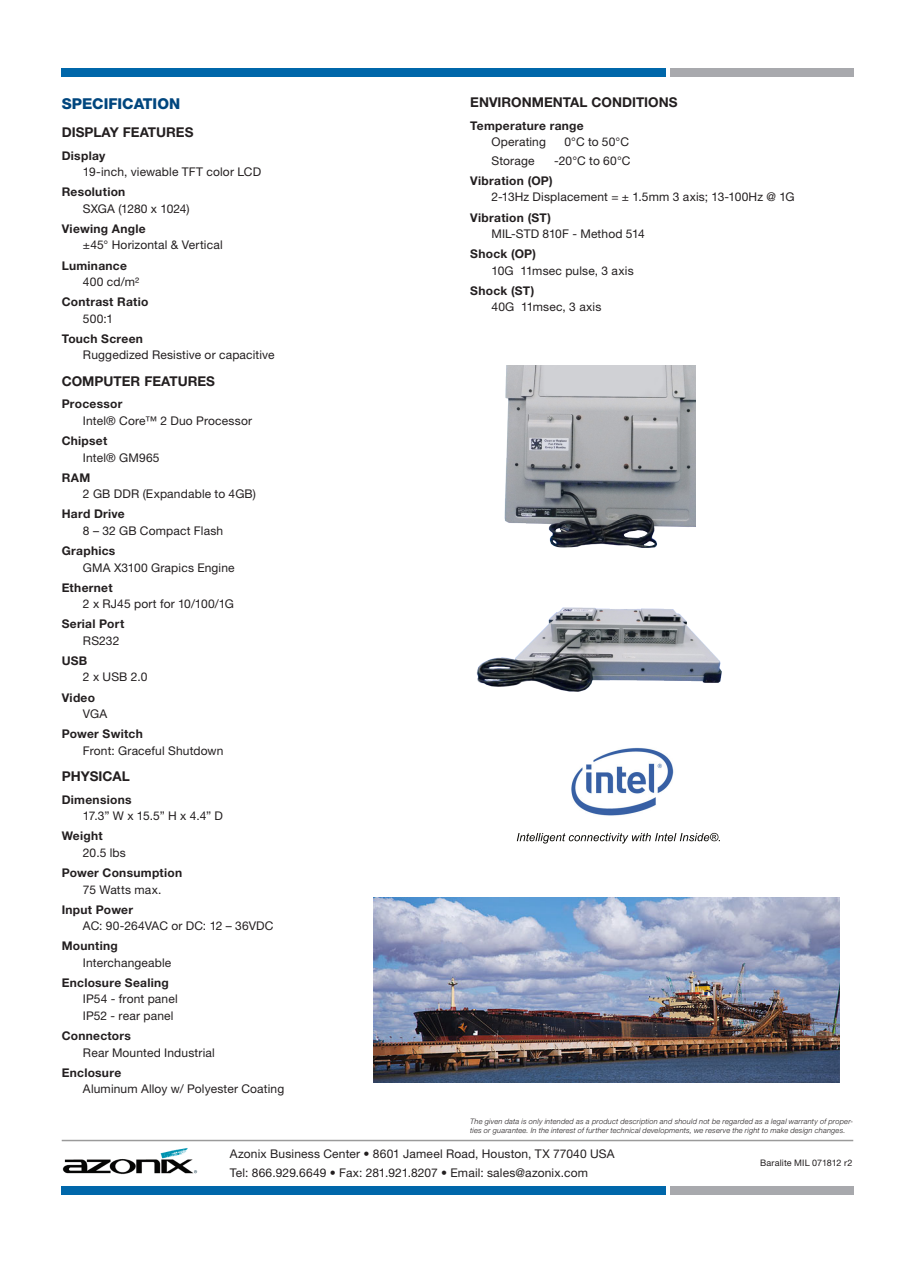
<style>
.page{position:relative;width:915px;height:1263px;background:#fff}
.page>*{position:absolute;margin:0;border:0;box-sizing:border-box;transform-origin:0 0}
.Specification{font:800 15px "Helvetica Neue LT Pro";color:#00467e}
.Spec_Headers{font:700 13.5px "Helvetica Neue LT Pro";color:#231f20}
.Spec_value{font:12px/18.6px "Helvetica Neue LT Pro";letter-spacing:.015em;color:#231f20}
.Spec_parameter{font:700 12px "Helvetica Neue LT Pro";letter-spacing:.025em;color:#231f20}
.Spec_value-2{font:12px "Helvetica Neue LT Pro";letter-spacing:-.01em;color:#231f20}
.Footer_doc_number{font:9px "Helvetica Neue LT Pro";letter-spacing:.015em;color:#231f20}
.t1{font:italic 300 7.5px/9px "Helvetica Neue LT Pro";letter-spacing:.025em;color:#231f20}
</style>
<div class="page">
<div style="left:62px;top:68px;width:603px;height:9px;background:#0067aa"></div>
<div style="left:670px;top:68px;width:183px;height:9px;background:#a8a9ad"></div>
<hr style="left:62px;top:1140px;width:791px;height:1px;background:#000">
<div style="left:62px;top:1186px;width:603px;height:9px;background:#0067aa"></div>
<div style="left:670px;top:1186px;width:183px;height:9px;background:#a8a9ad"></div>
<img style="left:62px;top:1148px;width:135px;height:27px">
<img style="left:517px;top:747px;width:203px;height:97px">
<img style="left:516px;top:833px;width:151px;height:8px">
<img style="left:673px;top:833px;width:45px;height:8px">
<img style="left:504px;top:366px;width:191px;height:182px">
<img style="left:476px;top:607px;width:246px;height:85px">
<img style="left:373px;top:897px;width:466px;height:185px">
<p class="Specification" style="left:62px;top:94px;width:120px">SPECIFICATION</p>
<p class="Spec_Headers" style="left:62px;top:124px;width:133px">DISPLAY FEATURES</p>
<p class="Spec_parameter" style="left:62px;top:148px;width:45px">Display</p>
<p class="Spec_value" style="left:83px;top:162px;width:180px">19-inch, viewable TFT color LCD</p>
<p class="Spec_parameter" style="left:62px;top:184px;width:65px">Resolution</p>
<p class="Spec_value-2" style="left:83px;top:201px;width:108px">SXGA (1280 x 1024)</p>
<p class="Spec_parameter" style="left:62px;top:221px;width:85px">Viewing Angle</p>
<p class="Spec_value" style="left:83px;top:236px;width:141px">±45° Horizontal &amp; Vertical</p>
<p class="Spec_parameter" style="left:62px;top:258px;width:67px">Luminance</p>
<p class="Spec_value" style="left:83px;top:272px;width:58px">400 cd/m²</p>
<p class="Spec_parameter" style="left:62px;top:294px;width:88px">Contrast Ratio</p>
<p class="Spec_value" style="left:83px;top:309px;width:32px">500:1</p>
<p class="Spec_parameter" style="left:62px;top:331px;width:83px">Touch Screen</p>
<p class="Spec_value" style="left:83px;top:345px;width:193px">Ruggedized Resistive or capacitive</p>
<p class="Spec_Headers" style="left:62px;top:373px;width:155px">COMPUTER FEATURES</p>
<p class="Spec_parameter" style="left:62px;top:397px;width:62px">Processor</p>
<p class="Spec_value" style="left:83px;top:411px;width:170px">Intel® Core™ 2 Duo Processor</p>
<p class="Spec_parameter" style="left:62px;top:433px;width:47px">Chipset</p>
<p class="Spec_value" style="left:83px;top:448px;width:78px">Intel® GM965</p>
<p class="Spec_parameter" style="left:62px;top:470px;width:30px">RAM</p>
<p class="Spec_value" style="left:83px;top:484px;width:174px">2 GB DDR (Expandable to 4GB)</p>
<p class="Spec_parameter" style="left:62px;top:506px;width:65px">Hard Drive</p>
<p class="Spec_value" style="left:83px;top:521px;width:142px">8 – 32 GB Compact Flash</p>
<p class="Spec_parameter" style="left:62px;top:543px;width:55px">Graphics</p>
<p class="Spec_value" style="left:83px;top:558px;width:153px">GMA X3100 Grapics Engine</p>
<p class="Spec_parameter" style="left:62px;top:580px;width:52px">Ethernet</p>
<p class="Spec_value" style="left:83px;top:594px;width:152px">2 x RJ45 port for 10/100/1G</p>
<p class="Spec_parameter" style="left:62px;top:616px;width:64px">Serial Port</p>
<p class="Spec_value" style="left:83px;top:631px;width:38px">RS232</p>
<p class="Spec_parameter" style="left:62px;top:653px;width:27px">USB</p>
<p class="Spec_value" style="left:83px;top:667px;width:66px">2 x USB 2.0</p>
<p class="Spec_parameter" style="left:62px;top:690px;width:35px">Video</p>
<p class="Spec_value" style="left:83px;top:704px;width:26px">VGA</p>
<p class="Spec_parameter" style="left:62px;top:726px;width:83px">Power Switch</p>
<p class="Spec_value" style="left:83px;top:741px;width:142px">Front: Graceful Shutdown</p>
<p class="Spec_Headers" style="left:62px;top:768px;width:70px">PHYSICAL</p>
<p class="Spec_parameter" style="left:62px;top:792px;width:71px">Dimensions</p>
<p class="Spec_value" style="left:83px;top:806px;width:141px">17.3” W x 15.5” H x 4.4” D</p>
<p class="Spec_parameter" style="left:62px;top:828px;width:42px">Weight</p>
<p class="Spec_value" style="left:83px;top:843px;width:44px">20.5 lbs</p>
<p class="Spec_parameter" style="left:62px;top:865px;width:122px">Power Consumption</p>
<p class="Spec_value" style="left:83px;top:880px;width:80px">75 Watts max.</p>
<p class="Spec_parameter" style="left:62px;top:902px;width:73px">Input Power</p>
<p class="Spec_value" style="left:83px;top:916px;width:192px">AC: 90-264VAC or DC: 12 – 36VDC</p>
<p class="Spec_parameter" style="left:62px;top:938px;width:58px">Mounting</p>
<p class="Spec_value" style="left:83px;top:953px;width:90px">Interchangeable</p>
<p class="Spec_parameter" style="left:62px;top:975px;width:108px">Enclosure Sealing</p>
<p class="Spec_value" style="left:83px;top:990px;width:96px;line-height:16.5px">IP54 - front panel<br>IP52 - rear panel</p>
<p class="Spec_parameter" style="left:62px;top:1028px;width:71px">Connectors</p>
<p class="Spec_value" style="left:83px;top:1043px;width:133px">Rear Mounted Industrial</p>
<p class="Spec_parameter" style="left:62px;top:1065px;width:61px">Enclosure</p>
<p class="Spec_value" style="left:83px;top:1079px;width:203px">Aluminum Alloy w/ Polyester Coating</p>
<p class="Spec_Headers" style="left:470px;top:94px;width:209px">ENVIRONMENTAL CONDITIONS</p>
<p class="Spec_parameter" style="left:470px;top:118px;width:115px">Temperature range</p>
<p class="Spec_value" style="left:491px;top:132px;width:56px">Operating</p>
<p class="Spec_value" style="left:564px;top:132px;width:66px">0°C to 50°C</p>
<p class="Spec_value" style="left:491px;top:151px;width:45px">Storage</p>
<p class="Spec_value" style="left:554px;top:151px;width:78px">-20°C to 60°C</p>
<p class="Spec_parameter" style="left:470px;top:173px;width:84px">Vibration (OP)</p>
<p class="Spec_value" style="left:491px;top:188px;width:304px">2-13Hz Displacement = ± 1.5mm 3 axis; 13-100Hz @ 1G</p>
<p class="Spec_parameter" style="left:470px;top:210px;width:82px">Vibration (ST)</p>
<p class="Spec_value" style="left:491px;top:224px;width:155px">MIL-STD 810F - Method 514</p>
<p class="Spec_parameter" style="left:470px;top:246px;width:67px">Shock (OP)</p>
<p class="Spec_value" style="left:491px;top:261px;width:144px">10G 11msec pulse, 3 axis</p>
<p class="Spec_parameter" style="left:470px;top:283px;width:65px">Shock (ST)</p>
<p class="Spec_value" style="left:491px;top:297px;width:111px">40G 11msec, 3 axis</p>
<p class="t1" style="left:470px;top:1116px;width:384px">The given data is only intended as a product description and should not be regarded as a legal warranty of proper&shy;ties or guarantee. In the interest of further technical developments, we reserve the right to make design changes.</p>
<p class="Footer_doc_number" style="left:759px;top:1157px;width:94px">Baralite MIL 071812 r2</p>
<p class="Spec_value" style="left:230px;top:1144px;width:386px">Azonix Business Center • 8601 Jameel Road, Houston, TX 77040 USA<br>Tel: 866.929.6649 • Fax: 281.921.8207 • Email: sales@azonix.com</p>
</div>
